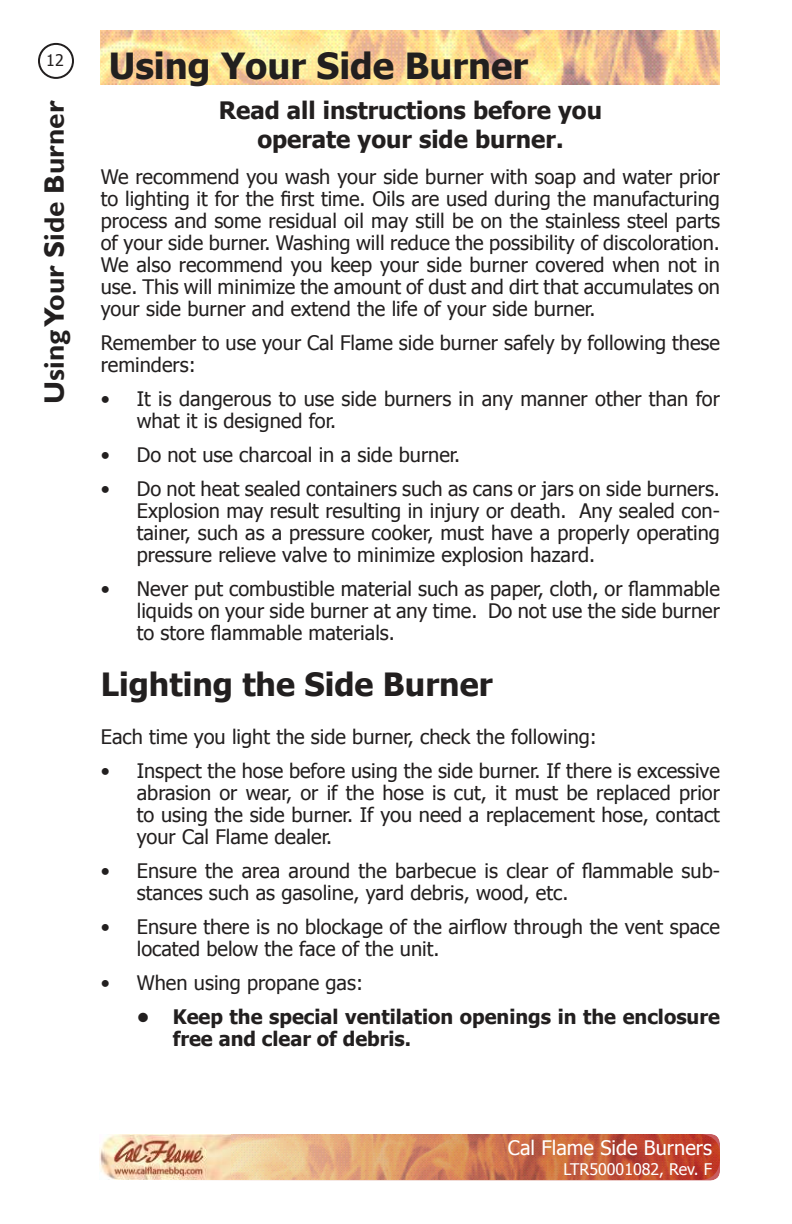
<style>
.page{position:relative;width:792px;height:1224px;background:#fff}
.page>*{position:absolute;margin:0;border:0;box-sizing:border-box;transform-origin:0 0}
.t1{font:700 36px "Tahoma";color:#221f1f}
.t2{font:700 32px "Tahoma";color:#221f1f}
.t3{font:700 28px "Gill Sans";color:#221f1f}
.t4{font:700 24px/28.8px "Tahoma";color:#221f1f;text-align:center}
.t5{font:20px/22px "Tahoma";color:#221f1f;text-align:justify}
.t6{font:700 20px/22px "Tahoma";color:#221f1f}
.t7{font:20px "Tahoma";color:#fff}
.t8{font:16px "Tahoma";color:#fff}
.t9{font:16px "Tahoma";color:#221f1f}
</style>
<div class="page">
<div style="left:38px;top:43px;width:36px;height:36px;border:2px solid #221f1f;border-radius:50%"></div>
<img style="left:36px;top:1134px;width:684px;height:47px;border-radius:10px">
<img style="left:99px;top:1134px;width:131px;height:45px">
<img style="left:101px;top:30px;width:619px;height:54px">
<p class="t9" style="left:46px;top:54px;width:19px">12</p>
<h3 class="t3" style="left:43px;top:404px;width:305px;rotate:-90deg">Using Your Side Burner</h3>
<h1 class="t1" style="left:109px;top:51px;width:421px">Using Your Side Burner</h1>
<p class="t4" style="left:219px;top:98px;width:385px">Read all instructions before you operate your side burner .</p>
<p class="t5" style="left:101px;top:167px;width:621px">We recommend you wash your side burner with soap and water prior to lighting it for the first time. Oils are used during the manufacturing process and some residual oil may still be on the stainless steel parts of your side burner. Washing will reduce the possibility of discoloration.<br>We also recommend you keep your side burner covered when not in use. This will minimize the amount of dust and dirt that accumulates on your side burner and extend the life of your side burner.</p>
<p class="t5" style="left:101px;top:333px;width:621px">Remember to use your Cal Flame side burner safely by following these reminders:</p>
<p class="t5" style="left:137px;top:389px;width:585px;text-indent:-36px">• It is dangerous to use side burners in any manner other than for what it is designed for.</p>
<p class="t5" style="left:101px;top:445px;width:361px">• Do not use charcoal in a side burner.</p>
<p class="t5" style="left:137px;top:479px;width:585px;text-indent:-36px">• Do not heat sealed containers such as cans or jars on side burners.<br>Explosion may result resulting in injury or death. Any sealed con&shy;tainer, such as a pressure cooker, must have a properly operating pressure relieve valve to minimize explosion hazard.</p>
<p class="t5" style="left:137px;top:579px;width:585px;text-indent:-36px">• Never put combustible material such as paper, cloth, or flammable liquids on your side burner at any time. Do not use the side burner to store flammable materials.</p>
<h2 class="t2" style="left:101px;top:672px;width:393px">Lighting the Side Burner</h2>
<p class="t5" style="left:101px;top:725px;width:498px">Each time you light the side burner, check the following:</p>
<p class="t5" style="left:137px;top:762px;width:585px;text-indent:-36px">• Inspect the hose before using the side burner. If there is excessive abrasion or wear, or if the hose is cut, it must be replaced prior to using the side burner. If you need a replacement hose, contact your Cal Flame dealer.</p>
<p class="t5" style="left:137px;top:862px;width:585px;text-indent:-36px">• Ensure the area around the barbecue is clear of flammable sub&shy;stances such as gasoline, yard debris, wood, etc.</p>
<p class="t5" style="left:137px;top:918px;width:585px;text-indent:-36px">• Ensure there is no blockage of the airflow through the vent space located below the face of the unit.</p>
<p class="t5" style="left:101px;top:974px;width:264px">• When using propane gas:</p>
<p class="t6" style="left:173px;top:1008px;width:549px;text-indent:-36px">• Keep the special ventilation openings in the enclosure free and clear of debris .</p>
<p class="t7" style="left:508px;top:1140px;width:205px">Cal Flame Side Burners</p>
<p class="t8" style="left:563px;top:1163px;width:150px">LTR50001082, Rev. F</p>
</div>
